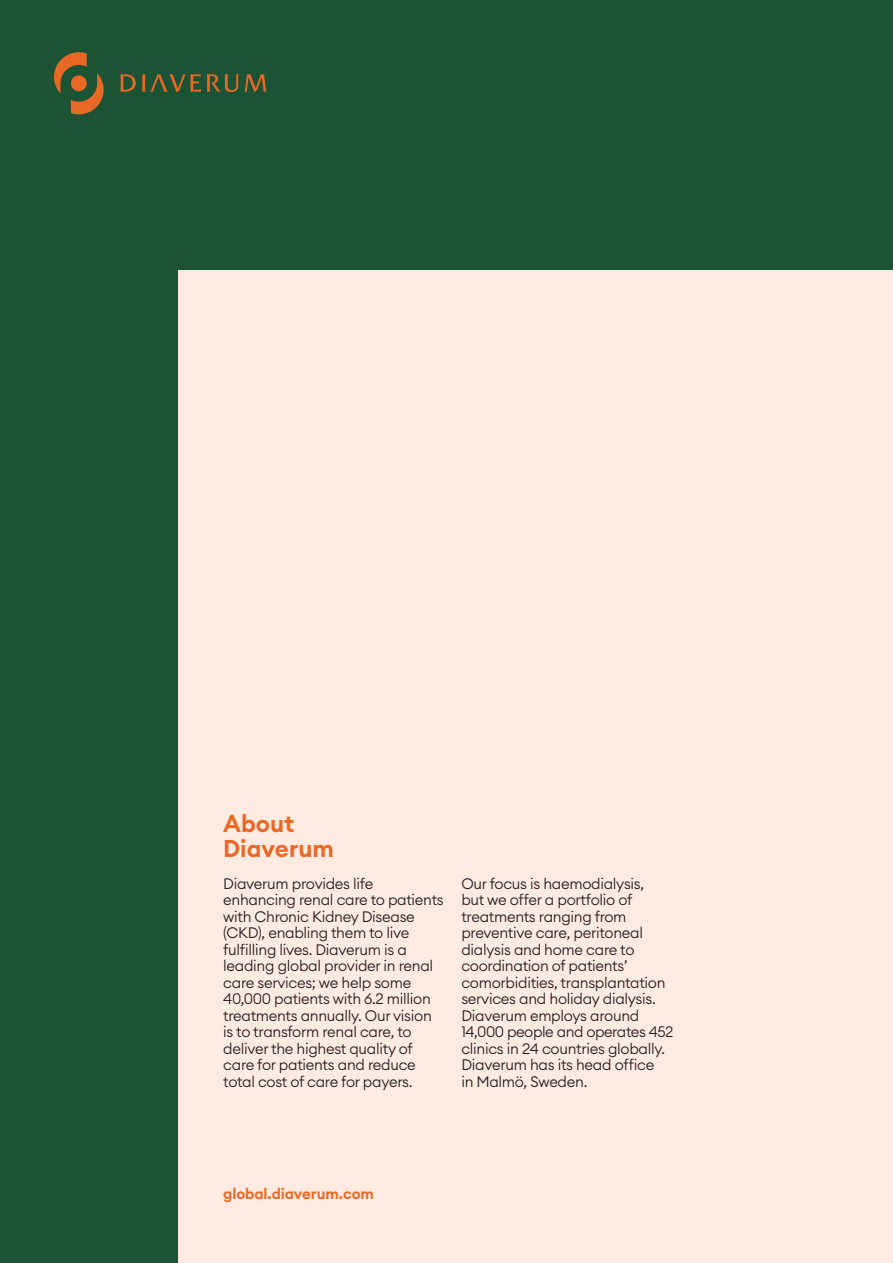
<style>
.page{position:relative;width:893px;height:1263px;background:#1c5334}
.page>*{position:absolute;margin:0;border:0;box-sizing:border-box;transform-origin:0 0}
.t1{font:600 24px/25.5px "Euclid Circular A";color:#e86926}
.t2{font:300 15px/16.5px "Euclid Circular A";letter-spacing:-.02em;color:#231f20}
.Presentation_heading{font:600 15px "Euclid Circular A";letter-spacing:-.005em;color:#e86926}
</style>
<div class="page">
<div style="left:179px;top:271px;width:714px;height:992px;background:#ffebe2"></div>
<svg style="left:54px;top:52px;width:50px;height:62px"></svg>
<svg style="left:120px;top:74px;width:147px;height:18px"></svg>
<p class="t1" style="left:223px;top:811px;width:112px">About<br>Diaverum</p>
<p class="t2" style="left:223px;top:875px;width:222px">Diaverum provides life enhancing renal care to patients with Chronic Kidney Disease (CKD), enabling them to live fulfilling lives. Diaverum is a leading global provider in renal care services; we help some<br>40,000 patients with 6.2 million treatments annually. Our vision is to transform renal care, to deliver the highest quality of care for patients and reduce total cost of care for payers.</p>
<p class="t2" style="left:461px;top:875px;width:214px">Our focus is haemodialysis,<br>but we offer a portfolio of treatments ranging from preventive care, peritoneal dialysis and home care to coordination of patients’ comorbidities, transplantation services and holiday dialysis.<br>Diaverum employs around<br>14,000 people and operates 452 clinics in 24 countries globally.<br>Diaverum has its head office<br>in Malmö, Sweden.</p>
<p class="Presentation_heading" style="left:223px;top:1184px;width:152px">global.diaverum.com</p>
</div>
